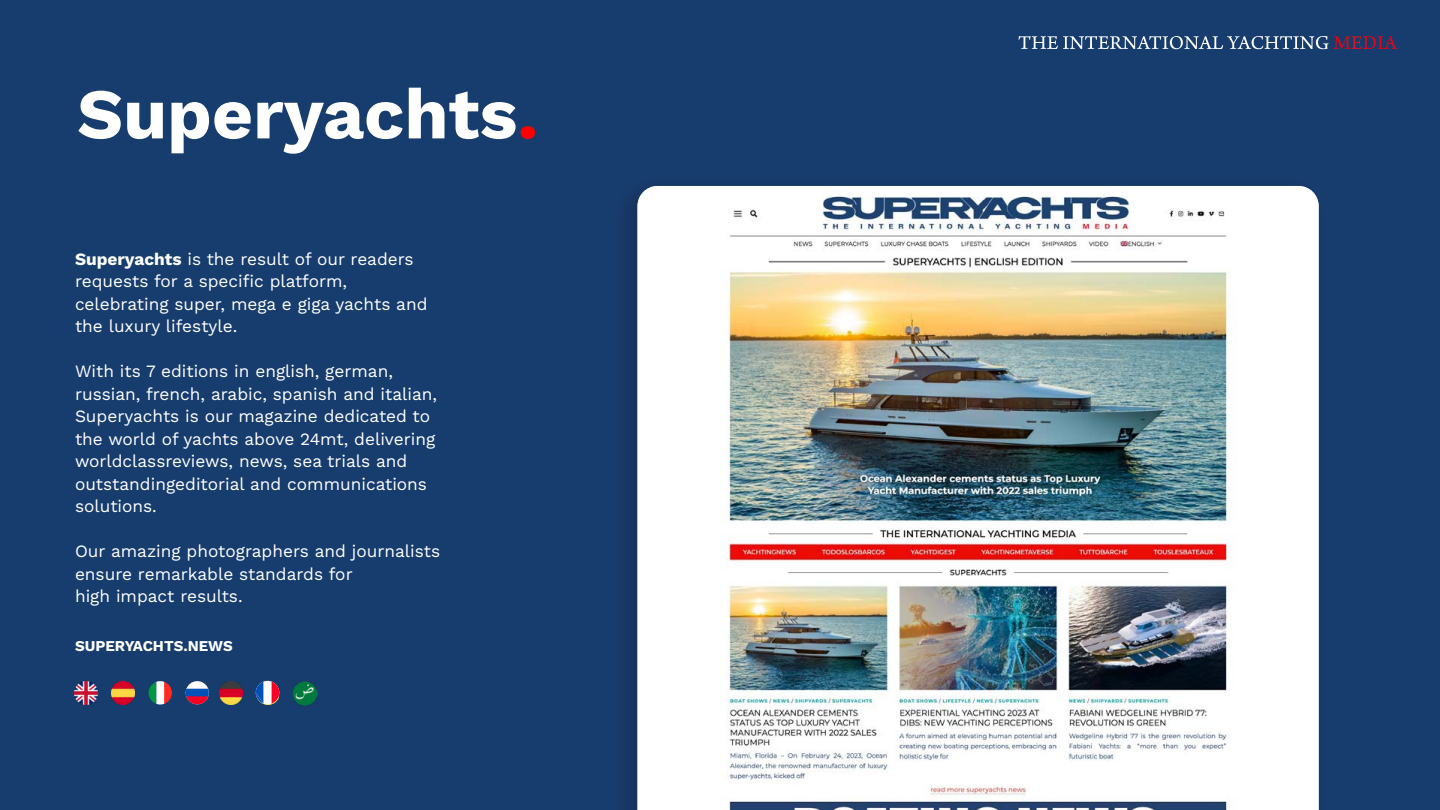
<style>
.page{position:relative;width:1440px;height:810px;background:#173d6e}
.page>*{position:absolute;margin:0;border:0;box-sizing:border-box;transform-origin:0 0}
.t1{font:71.25px "Work Sans";color:#fff}
.t2{font:17.25px/22.5px "Work Sans";color:#fff}
.t3{font:15px "Work Sans";color:#fff}
.s1{color:#f00}
</style>
<div class="page">
<svg style="left:1019px;top:36px;width:378px;height:13px"></svg>
<div style="left:612px;top:175px;width:716px;height:635px;background:#1b1d3a;opacity:.32"></div>
<img style="left:638px;top:186px;width:681px;height:624px">
<img style="left:220px;top:681px;width:23px;height:23px">
<img style="left:292px;top:681px;width:25px;height:25px">
<img style="left:112px;top:681px;width:23px;height:23px">
<img style="left:75px;top:681px;width:23px;height:23px">
<svg style="left:149px;top:681px;width:23px;height:24px"></svg>
<svg style="left:186px;top:681px;width:23px;height:23px"></svg>
<svg style="left:185px;top:689px;width:24px;height:15px"></svg>
<svg style="left:256px;top:681px;width:23px;height:23px"></svg>
<h1 class="t1" style="left:77px;top:60px;width:462px">Superyachts<span class="s1">.</span></h1>
<p class="t2" style="left:75px;top:247px;width:354px">Superyachts is the result of our readers requests for a specific platform, celebrating super, mega e giga yachts and the luxury lifestyle.</p>
<p class="t2" style="left:75px;top:360px;width:364px">With its 7 editions in english, german, russian, french, arabic, spanish and italian, Superyachts is our magazine dedicated to the world of yachts above 24mt, delivering worldclassreviews, news, sea trials and outstandingeditorial and communications solutions.</p>
<p class="t2" style="left:75px;top:540px;width:367px">Our amazing photographers and journalists ensure remarkable standards for<br>high impact results.</p>
<p class="t3" style="left:75px;top:635px;width:159px">SUPERYACHTS.NEWS</p>
</div>
